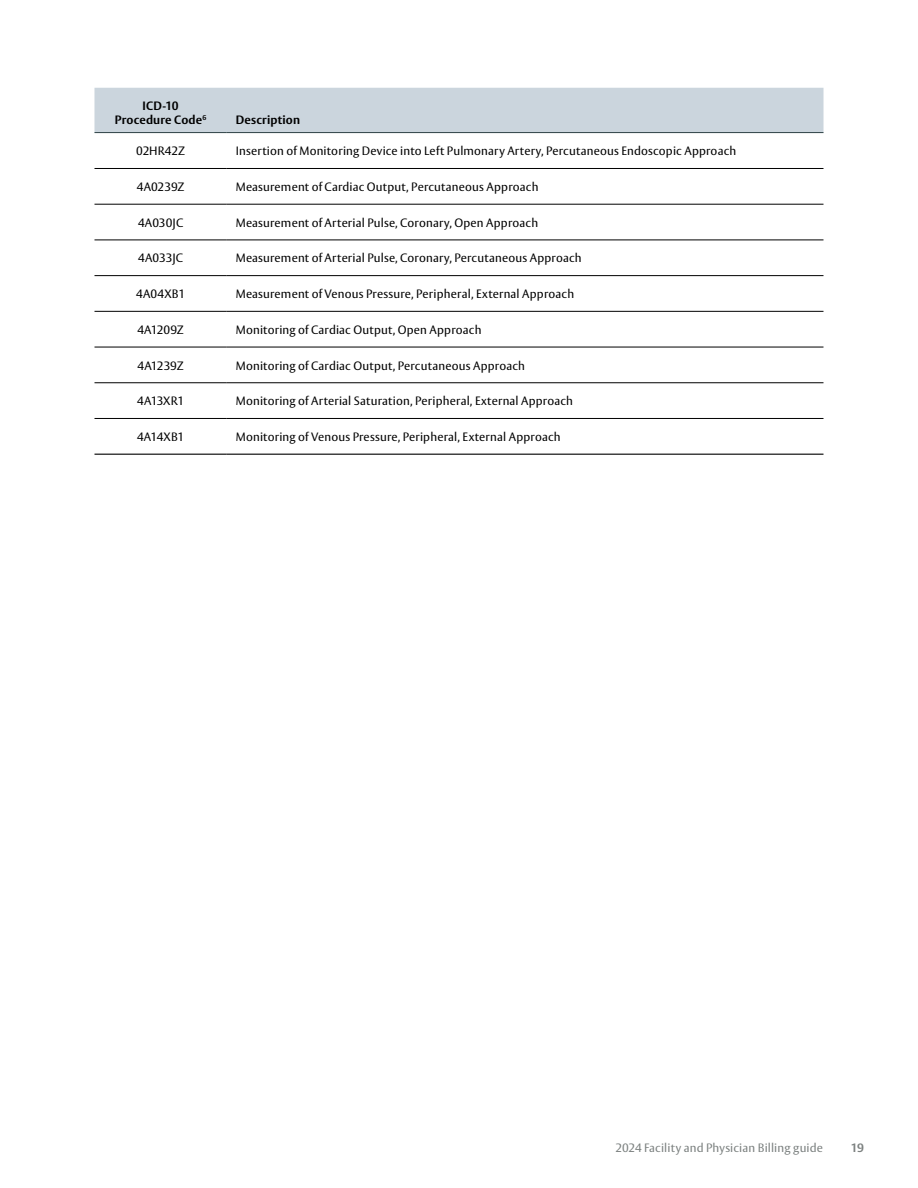
<style>
.page{position:relative;width:918px;height:1188px;background:#fff}
.page>*{position:absolute;margin:0;border:0;box-sizing:border-box;transform-origin:0 0}
.t1{font:12px "Vesta Std";letter-spacing:.015em;color:#000}
.t2{font:12px "Vesta Std";letter-spacing:.01em;color:#7c8180}
.t3{font:700 12px/13.5px "Vesta Std";letter-spacing:.015em;color:#000;text-align:center}
.t4{font:12px "Vesta Std";letter-spacing:-.01em;color:#000}
.t5{font:12px "Vesta Std";letter-spacing:-.005em;color:#000}
.t6{font:12px "Vesta Std";letter-spacing:-.025em;color:#000}
.t7{font:700 12px "Vesta Std";color:#7c8180}
</style>
<div class="page">
<div style="left:94px;top:88px;width:730px;height:45px;background:#cbd5dd"></div>
<hr style="left:94px;top:168px;width:133px;height:1px;background:#000">
<hr style="left:227px;top:168px;width:596px;height:1px;background:#000">
<hr style="left:94px;top:204px;width:133px;height:1px;background:#000">
<hr style="left:227px;top:204px;width:596px;height:1px;background:#000">
<hr style="left:94px;top:240px;width:133px;height:1px;background:#000">
<hr style="left:227px;top:240px;width:596px;height:1px;background:#000">
<hr style="left:94px;top:275px;width:133px;height:1px;background:#000">
<hr style="left:227px;top:275px;width:596px;height:1px;background:#000">
<hr style="left:94px;top:311px;width:133px;height:1px;background:#000">
<hr style="left:227px;top:311px;width:596px;height:1px;background:#000">
<hr style="left:94px;top:347px;width:133px;height:1px;background:#000">
<hr style="left:227px;top:347px;width:596px;height:1px;background:#000">
<hr style="left:94px;top:383px;width:133px;height:1px;background:#000">
<hr style="left:227px;top:383px;width:596px;height:1px;background:#000">
<hr style="left:94px;top:418px;width:133px;height:1px;background:#000">
<hr style="left:227px;top:418px;width:596px;height:1px;background:#000">
<hr style="left:94px;top:454px;width:133px;height:1px;background:#000">
<hr style="left:227px;top:454px;width:596px;height:1px;background:#000">
<hr style="left:94px;top:132px;width:133px;height:1px;background:#2d4245">
<hr style="left:227px;top:132px;width:596px;height:1px;background:#2d4245">
<p class="t3" style="left:115px;top:99px;width:93px">ICD-10<br>Procedure Code<sup>6</sup></p>
<p class="t3" style="left:236px;top:113px;width:66px">Description</p>
<p class="t1" style="left:136px;top:144px;width:51px">02HR42Z</p>
<p class="t1" style="left:236px;top:144px;width:502px">Insertion of Monitoring Device into Left Pulmonary Artery, Percutaneous Endoscopic Approach</p>
<p class="t5" style="left:137px;top:180px;width:49px">4A0239Z</p>
<p class="t1" style="left:236px;top:180px;width:304px">Measurement of Cardiac Output, Percutaneous Approach</p>
<p class="t1" style="left:138px;top:215px;width:47px">4A030JC</p>
<p class="t1" style="left:236px;top:215px;width:304px">Measurement of Arterial Pulse, Coronary, Open Approach</p>
<p class="t1" style="left:138px;top:251px;width:46px">4A033JC</p>
<p class="t1" style="left:236px;top:251px;width:347px">Measurement of Arterial Pulse, Coronary, Percutaneous Approach</p>
<p class="t1" style="left:136px;top:287px;width:50px">4A04XB1</p>
<p class="t1" style="left:236px;top:287px;width:340px">Measurement of Venous Pressure, Peripheral, External Approach</p>
<p class="t4" style="left:137px;top:323px;width:48px">4A1209Z</p>
<p class="t1" style="left:236px;top:323px;width:247px">Monitoring of Cardiac Output, Open Approach</p>
<p class="t4" style="left:137px;top:358px;width:48px">4A1239Z</p>
<p class="t1" style="left:236px;top:358px;width:291px">Monitoring of Cardiac Output, Percutaneous Approach</p>
<p class="t6" style="left:137px;top:394px;width:48px">4A13XR1</p>
<p class="t1" style="left:236px;top:394px;width:339px">Monitoring of Arterial Saturation, Peripheral, External Approach</p>
<p class="t4" style="left:137px;top:430px;width:49px">4A14XB1</p>
<p class="t1" style="left:236px;top:430px;width:326px">Monitoring of Venous Pressure, Peripheral, External Approach</p>
<p class="t2" style="left:615px;top:1141px;width:209px">2024 Facility and Physician Billing guide</p>
<p class="t7" style="left:851px;top:1141px;width:15px">19</p>
</div>
